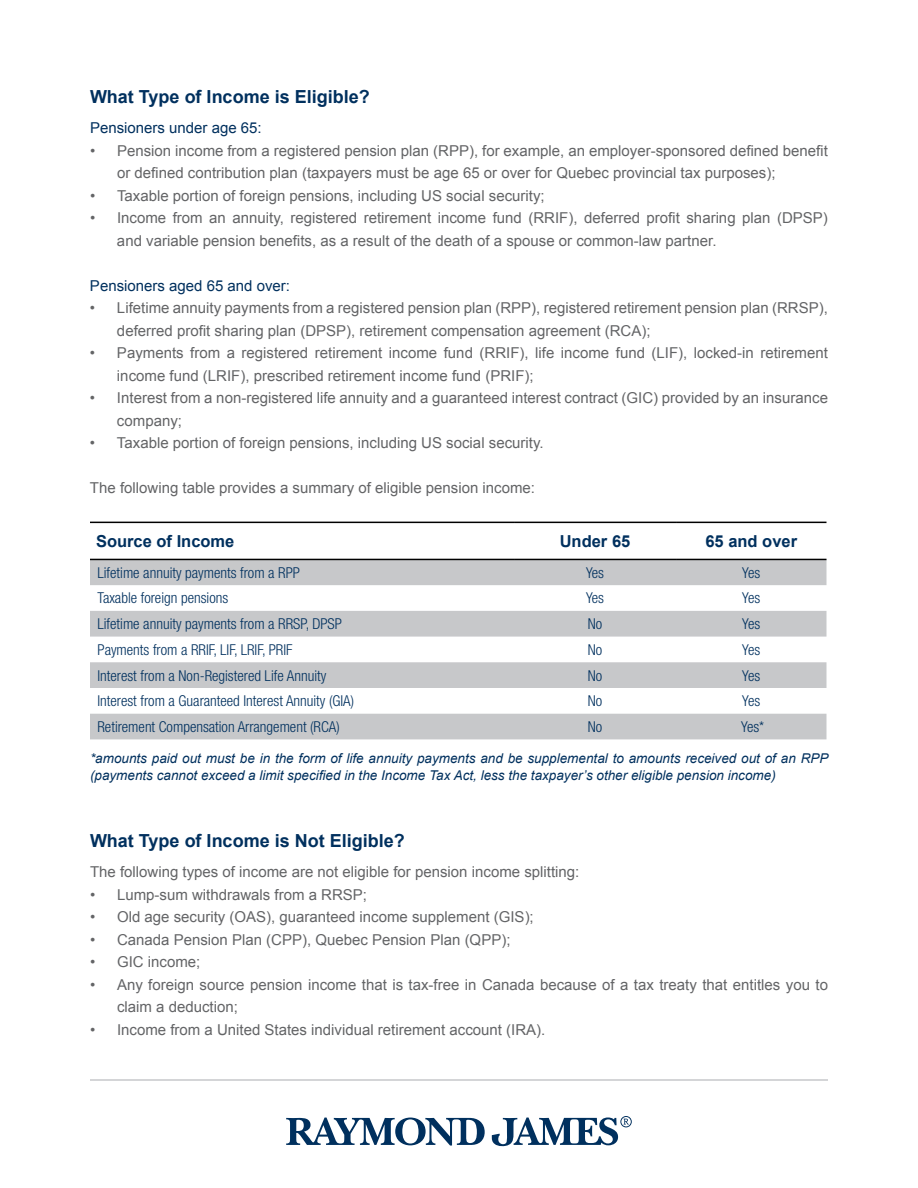
<style>
.page{position:relative;width:918px;height:1188px;background:#fff}
.page>*{position:absolute;margin:0;border:0;box-sizing:border-box;transform-origin:0 0}
.t1{font:700 18px "Arial";color:#00305e}
.t2{font:700 16.5px "Arial";color:#00305e}
.t3{font:15px/22.5px "Arial";color:#636466}
.t4{font:300 condensed 15px "Helvetica Neue LT Std";color:#00305e}
.t5{font:15px "Arial";color:#00305e}
.t6{font:italic 13.5px/16.2px "Arial";color:#00305e}
</style>
<div class="page">
<hr style="left:90px;top:1079px;width:738px;height:2px;background:#c7c8ca">
<svg style="left:286px;top:1118px;width:199px;height:28px"></svg>
<svg style="left:492px;top:1116px;width:140px;height:30px"></svg>
<svg style="left:90px;top:560px;width:736px;height:179px;fill:#c7c8ca"></svg>
<hr style="left:90px;top:522px;width:424px;height:1px;background:#000">
<hr style="left:514px;top:522px;width:162px;height:1px;background:#000">
<hr style="left:676px;top:522px;width:151px;height:1px;background:#000">
<hr style="left:90px;top:559px;width:424px;height:1px;background:#000">
<hr style="left:514px;top:559px;width:162px;height:1px;background:#000">
<hr style="left:676px;top:559px;width:151px;height:1px;background:#000">
<p class="t1" style="left:90px;top:85px;width:281px">What Type of Income is Eligible?</p>
<p class="t5" style="left:90px;top:118px;width:173px">Pensioners under age 65:</p>
<p class="t3" style="left:117px;top:139px;width:712px;text-indent:-27px">• Pension income from a registered pension plan (RPP), for example, an employer-sponsored defined benefit or defined contribution plan (taxpayers must be age 65 or over for Quebec provincial tax purposes);</p>
<p class="t3" style="left:90px;top:184px;width:456px">• Taxable portion of foreign pensions, including US social security;</p>
<p class="t3" style="left:117px;top:207px;width:712px;text-indent:-27px">• Income from an annuity, registered retirement income fund (RRIF), deferred profit sharing plan (DPSP) and variable pension benefits, as a result of the death of a spouse or common-law partner.</p>
<p class="t5" style="left:90px;top:276px;width:202px">Pensioners aged 65 and over:</p>
<p class="t3" style="left:117px;top:297px;width:712px;text-indent:-27px">• Lifetime annuity payments from a registered pension plan (RPP), registered retirement pension plan (RRSP), deferred profit sharing plan (DPSP), retirement compensation agreement (RCA);</p>
<p class="t3" style="left:117px;top:342px;width:712px;text-indent:-27px">• Payments from a registered retirement income fund (RRIF), life income fund (LIF), locked-in retirement income fund (LRIF), prescribed retirement income fund (PRIF);</p>
<p class="t3" style="left:117px;top:387px;width:713px;text-indent:-27px">• Interest from a non-registered life annuity and a guaranteed interest contract (GIC) provided by an insurance company;</p>
<p class="t3" style="left:90px;top:432px;width:455px">• Taxable portion of foreign pensions, including US social security.</p>
<p class="t3" style="left:90px;top:477px;width:447px">The following table provides a summary of eligible pension income:</p>
<p class="t2" style="left:96px;top:530px;width:140px">Source of Income</p>
<p class="t2" style="left:560px;top:530px;width:72px">Under 65</p>
<p class="t2" style="left:705px;top:530px;width:93px">65 and over</p>
<p class="t4" style="left:98px;top:564px;width:204px">Lifetime annuity payments from a RPP</p>
<p class="t4" style="left:586px;top:564px;width:20px">Yes</p>
<p class="t4" style="left:742px;top:564px;width:20px">Yes</p>
<p class="t4" style="left:98px;top:589px;width:132px">Taxable foreign pensions</p>
<p class="t4" style="left:586px;top:589px;width:20px">Yes</p>
<p class="t4" style="left:742px;top:589px;width:20px">Yes</p>
<p class="t4" style="left:98px;top:615px;width:246px">Lifetime annuity payments from a RRSP, DPSP</p>
<p class="t4" style="left:588px;top:615px;width:16px">No</p>
<p class="t4" style="left:742px;top:615px;width:20px">Yes</p>
<p class="t4" style="left:97px;top:641px;width:197px">Payments from a RRIF, LIF, LRIF, PRIF</p>
<p class="t4" style="left:588px;top:641px;width:16px">No</p>
<p class="t4" style="left:742px;top:641px;width:20px">Yes</p>
<p class="t4" style="left:97px;top:667px;width:230px">Interest from a Non-Registered Life Annuity</p>
<p class="t4" style="left:588px;top:667px;width:16px">No</p>
<p class="t4" style="left:742px;top:667px;width:20px">Yes</p>
<p class="t4" style="left:97px;top:692px;width:258px">Interest from a Guaranteed Interest Annuity (GIA)</p>
<p class="t4" style="left:588px;top:692px;width:16px">No</p>
<p class="t4" style="left:742px;top:692px;width:20px">Yes</p>
<p class="t4" style="left:97px;top:718px;width:244px">Retirement Compensation Arrangement (RCA)</p>
<p class="t4" style="left:588px;top:718px;width:16px">No</p>
<p class="t4" style="left:741px;top:718px;width:25px">Yes*</p>
<p class="t6" style="left:90px;top:751px;width:740px">*amounts paid out must be in the form of life annuity payments and be supplemental to amounts received out of an RPP (payments cannot exceed a limit specified in the Income Tax Act, less the taxpayer’s other eligible pension income)</p>
<p class="t1" style="left:90px;top:829px;width:316px">What Type of Income is Not Eligible?</p>
<p class="t3" style="left:90px;top:861px;width:491px">The following types of income are not eligible for pension income splitting:</p>
<p class="t3" style="left:90px;top:883px;width:279px">• Lump-sum withdrawals from a RRSP;</p>
<p class="t3" style="left:90px;top:906px;width:445px">• Old age security (OAS), guaranteed income supplement (GIS);</p>
<p class="t3" style="left:90px;top:928px;width:422px">• Canada Pension Plan (CPP), Quebec Pension Plan (QPP);</p>
<p class="t3" style="left:90px;top:951px;width:112px">• GIC income;</p>
<p class="t3" style="left:117px;top:973px;width:713px;text-indent:-27px">• Any foreign source pension income that is tax-free in Canada because of a tax treaty that entitles you to claim a deduction;</p>
<p class="t3" style="left:90px;top:1018px;width:457px">• Income from a United States individual retirement account (IRA).</p>
</div>
